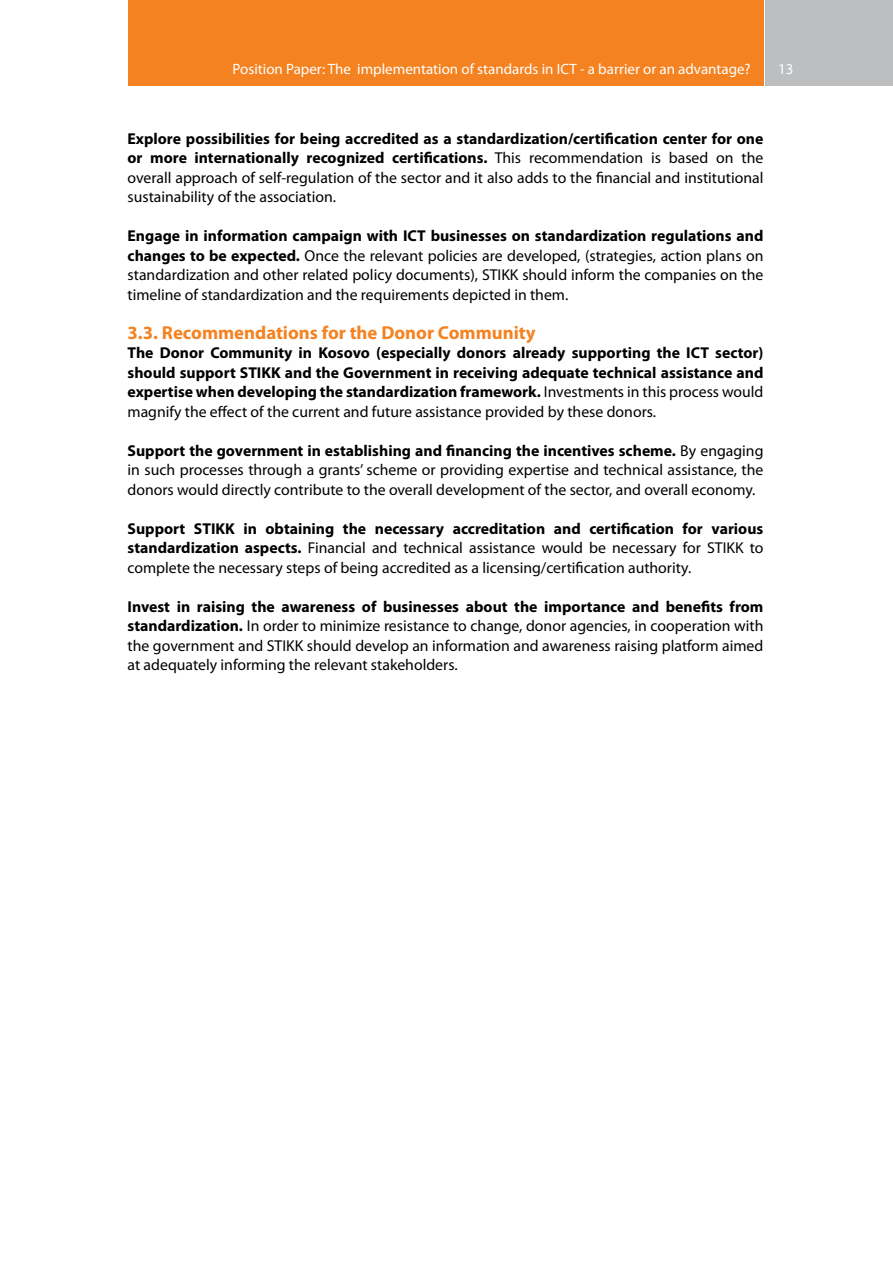
<style>
.page{position:relative;width:893px;height:1263px;background:#fff}
.page>*{position:absolute;margin:0;border:0;box-sizing:border-box;transform-origin:0 0}
.t1{font:700 18.75px "Myriad Pro";color:#f58220}
.t2{font:15.75px/19.5px "Myriad Pro";color:#000;text-align:justify}
.t3{font:700 15.75px/19.5px "Myriad Pro";color:#000;text-align:justify}
.t4{font:15px "Myriad Pro";color:#fff}
.s1{font-weight:700}
.s2{font-weight:400}
</style>
<div class="page">
<div style="left:765px;top:0;width:128px;height:85px;background:#bcbec0"></div>
<div style="left:128px;top:0;width:635px;height:85px;background:#f58220"></div>
<p class="t4" style="left:233px;top:60px;width:520px">Position Paper: The implementation of standards in ICT - a barrier or an advantage?</p>
<p class="t4" style="left:778px;top:60px;width:17px">13</p>
<p class="t2" style="left:128px;top:128px;width:637px"><span class="s1">Explore possibilities for being accredited as a standardization/certification center for one or more internationally recognized certifications.</span> This recommendation is based on the overall approach of self-regulation of the sector and it also adds to the financial and institutional sustainability of the association.</p>
<p class="t2" style="left:128px;top:226px;width:637px"><span class="s1">Engage in information campaign with ICT businesses on standardization regulations and changes to be expected.</span> Once the relevant policies are developed, (strategies, action plans on standardization and other related policy documents), STIKK should inform the companies on the timeline of standardization and the requirements depicted in them.</p>
<p class="t1" style="left:128px;top:320px;width:410px">3.3. Recommendations for the Donor Community</p>
<p class="t3" style="left:128px;top:343px;width:637px">The Donor Community in Kosovo (especially donors already supporting the ICT sector) should support STIKK and the Government in receiving adequate technical assistance and expertise when developing the standardization framework. <span class="s2">Investments in this process would magnify the effect of the current and future assistance provided by these donors.</span></p>
<p class="t2" style="left:128px;top:440px;width:637px"><span class="s1">Support the government in establishing and financing the incentives scheme.</span> By engaging in such processes through a grants’ scheme or providing expertise and technical assistance, the donors would directly contribute to the overall development of the sector, and overall economy.</p>
<p class="t2" style="left:128px;top:518px;width:637px"><span class="s1">Support STIKK in obtaining the necessary accreditation and certification for various standardization aspects.</span> Financial and technical assistance would be necessary for STIKK to complete the necessary steps of being accredited as a licensing/certification authority.</p>
<p class="t2" style="left:128px;top:596px;width:637px"><span class="s1">Invest in raising the awareness of businesses about the importance and benefits from standardization.</span> In order to minimize resistance to change, donor agencies, in cooperation with the government and STIKK should develop an information and awareness raising platform aimed at adequately informing the relevant stakeholders.</p>
</div>
